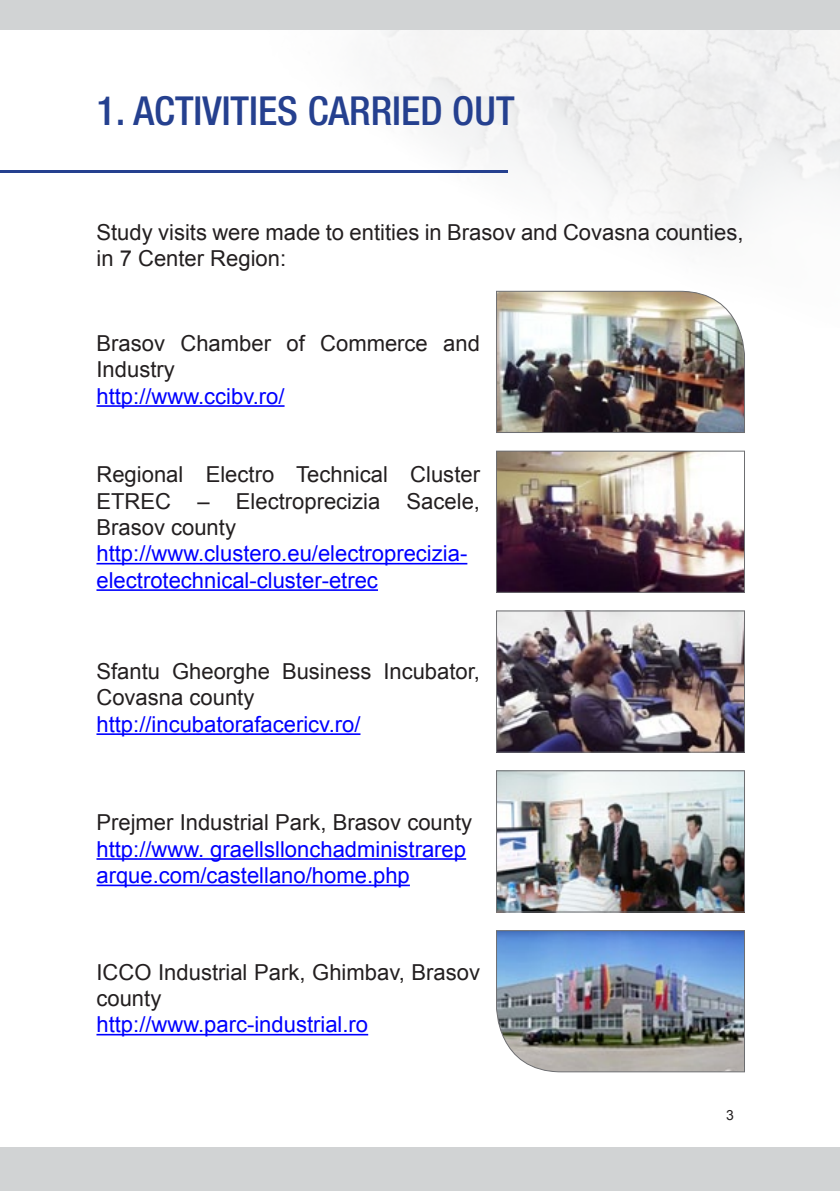
<style>
.page{position:relative;width:840px;height:1191px;background:#fff}
.page>*{position:absolute;margin:0;border:0;box-sizing:border-box;transform-origin:0 0}
.t1{font:500 condensed 40px "Helvetica Neue LT Pro";color:#25408f}
.t2{font:22px/26.4px "Arial";color:#231f20}
.t3{font:22px/26.4px "Arial";color:#00f}
.t4{font:14px "Arial";color:#231f20}
</style>
<div class="page">
<img style="left:169px;top:30px;width:670px;height:261px">
<div style="left:0;top:0;width:839px;height:30px;background:#d1d3d4"></div>
<hr style="left:0;top:171px;width:506px;height:2px;background:#25408f">
<div style="left:0;top:1147px;width:839px;height:44px;background:#d1d3d4"></div>
<hr style="left:96px;top:405px;width:188px;height:2px;background:#00f">
<hr style="left:96px;top:563px;width:371px;height:1px;background:#00f">
<hr style="left:96px;top:589px;width:282px;height:2px;background:#00f">
<hr style="left:96px;top:733px;width:264px;height:2px;background:#00f">
<hr style="left:96px;top:858px;width:370px;height:1px;background:#00f">
<hr style="left:96px;top:884px;width:313px;height:2px;background:#00f">
<hr style="left:96px;top:1033px;width:272px;height:2px;background:#00f">
<img style="left:496px;top:930px;width:248px;height:142px">
<img style="left:496px;top:291px;width:248px;height:142px">
<img style="left:498px;top:453px;width:244px;height:137px">
<div style="left:496px;top:451px;width:248px;height:141px;border:1px solid #6d6e71"></div>
<img style="left:498px;top:772px;width:244px;height:138px">
<div style="left:496px;top:770px;width:248px;height:142px;border:1px solid #6d6e71"></div>
<img style="left:498px;top:612px;width:244px;height:138px">
<div style="left:496px;top:610px;width:248px;height:142px;border:1px solid #6d6e71"></div>
<h1 class="t1" style="left:96px;top:87px;width:419px">1. ACTIVITIES CARRIED OUT</h1>
<p class="t2" style="left:96px;top:219px;width:648px">Study visits were made to entities in Brasov and Covasna counties, in 7 Center Region:</p>
<p class="t2" style="left:96px;top:330px;width:385px">Brasov Chamber of Commerce and<br>Industry</p>
<p class="t3" style="left:96px;top:383px;width:189px">http://www.ccibv.ro/</p>
<p class="t2" style="left:96px;top:461px;width:385px;text-align:justify">Regional Electro Technical Cluster ETREC – Electroprecizia Sacele, Brasov county</p>
<p class="t3" style="left:96px;top:540px;width:372px">http://www.clustero.eu/electroprecizia&shy;electrotechnical-cluster-etrec</p>
<p class="t2" style="left:96px;top:658px;width:385px">Sfantu Gheorghe Business Incubator,<br>Covasna county</p>
<p class="t3" style="left:96px;top:711px;width:265px">http://incubatorafacericv.ro/</p>
<p class="t2" style="left:96px;top:809px;width:377px">Prejmer Industrial Park, Brasov county</p>
<p class="t3" style="left:96px;top:836px;width:371px">http://www. graellsllonchadministrarep arque.com/castellano/home.php</p>
<p class="t2" style="left:96px;top:958px;width:385px">ICCO Industrial Park, Ghimbav, Brasov county</p>
<p class="t3" style="left:96px;top:1011px;width:273px">http://www.parc-industrial.ro</p>
<p class="t4" style="left:725px;top:1105px;width:9px">3</p>
</div>
